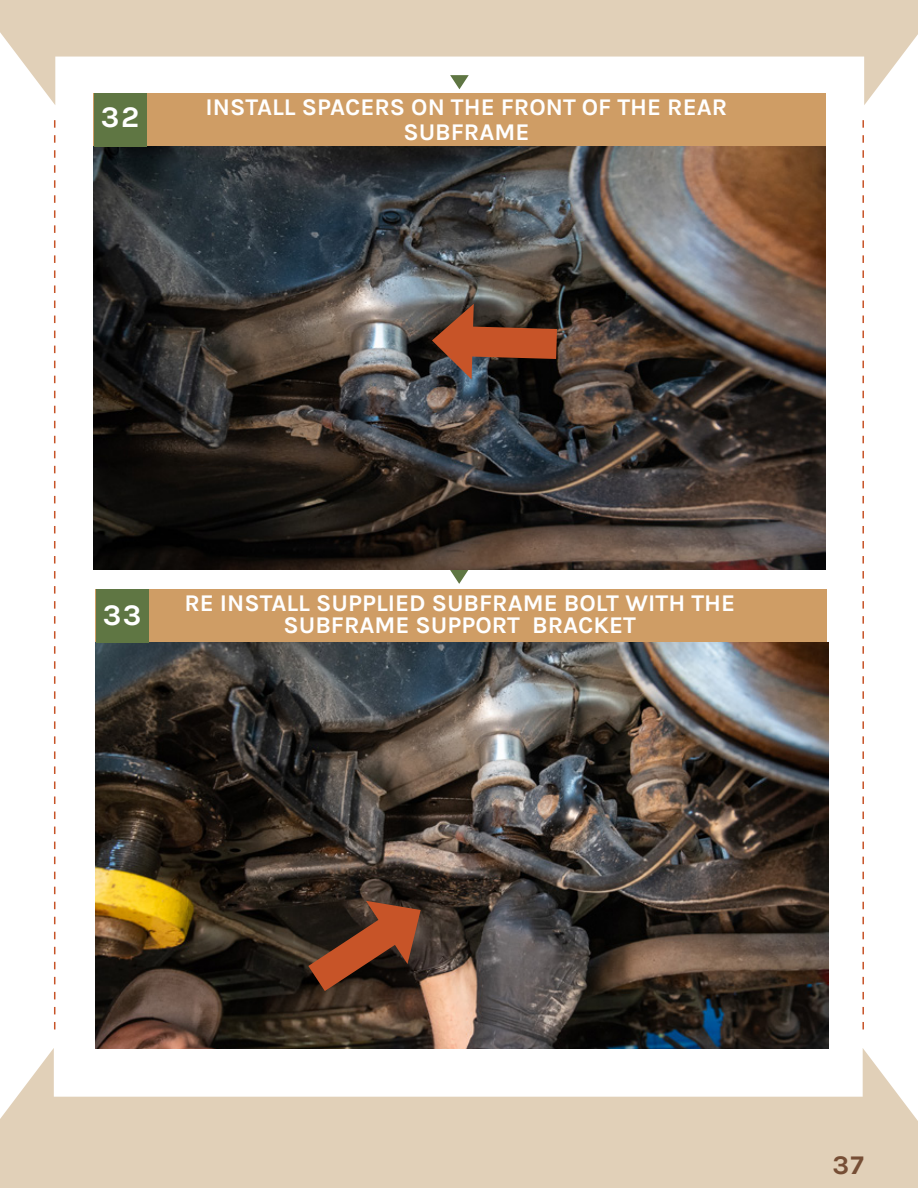
<style>
.page{position:relative;width:918px;height:1188px;background:#fff}
.page>*{position:absolute;margin:0;border:0;box-sizing:border-box;transform-origin:0 0}
.t1{font:700 30px "Karla";color:#fff}
.t2{font:700 27px "Karla";color:#764e35}
.t3{font:700 24px/25.5px "Karla";color:#fff;text-align:center}
</style>
<div class="page">
<svg style="left:0;top:1048px;width:918px;height:140px;fill:#e1d0b8"></svg>
<svg style="left:54px;top:120px;width:1px;height:909px"></svg>
<svg style="left:862px;top:120px;width:2px;height:909px"></svg>
<svg style="left:0;top:0;width:918px;height:105px;fill:#e1d0b8"></svg>
<div style="left:94px;top:93px;width:732px;height:54px;background:#cf9d65"></div>
<svg style="left:450px;top:570px;width:19px;height:14px"></svg>
<svg style="left:450px;top:75px;width:19px;height:14px"></svg>
<div style="left:96px;top:589px;width:731px;height:53px;background:#cf9d65"></div>
<img style="left:96px;top:643px;width:732px;height:405px">
<img style="left:94px;top:147px;width:732px;height:423px">
<svg style="left:428px;top:304px;width:159px;height:75px;background:#683d2c"></svg>
<div style="left:94px;top:93px;width:52px;height:54px;background:#5f7643"></div>
<div style="left:96px;top:589px;width:53px;height:53px;background:#5f7643"></div>
<svg style="left:275px;top:883px;width:165px;height:137px;background:#503122"></svg>
<p class="t1" style="left:101px;top:99px;width:40px">32</p>
<p class="t3" style="left:206px;top:94px;width:523px">INSTALL SPACERS ON THE FRONT OF THE REAR<br>SUBFRAME</p>
<p class="t1" style="left:103px;top:598px;width:40px">33</p>
<p class="t3" style="left:184px;top:591px;width:552px;line-height:22.5px">RE INSTALL SUPPLIED SUBFRAME BOLT WITH THE<br>SUBFRAME SUPPORT BRACKET</p>
<p class="t2" style="left:832px;top:1150px;width:33px">37</p>
</div>
